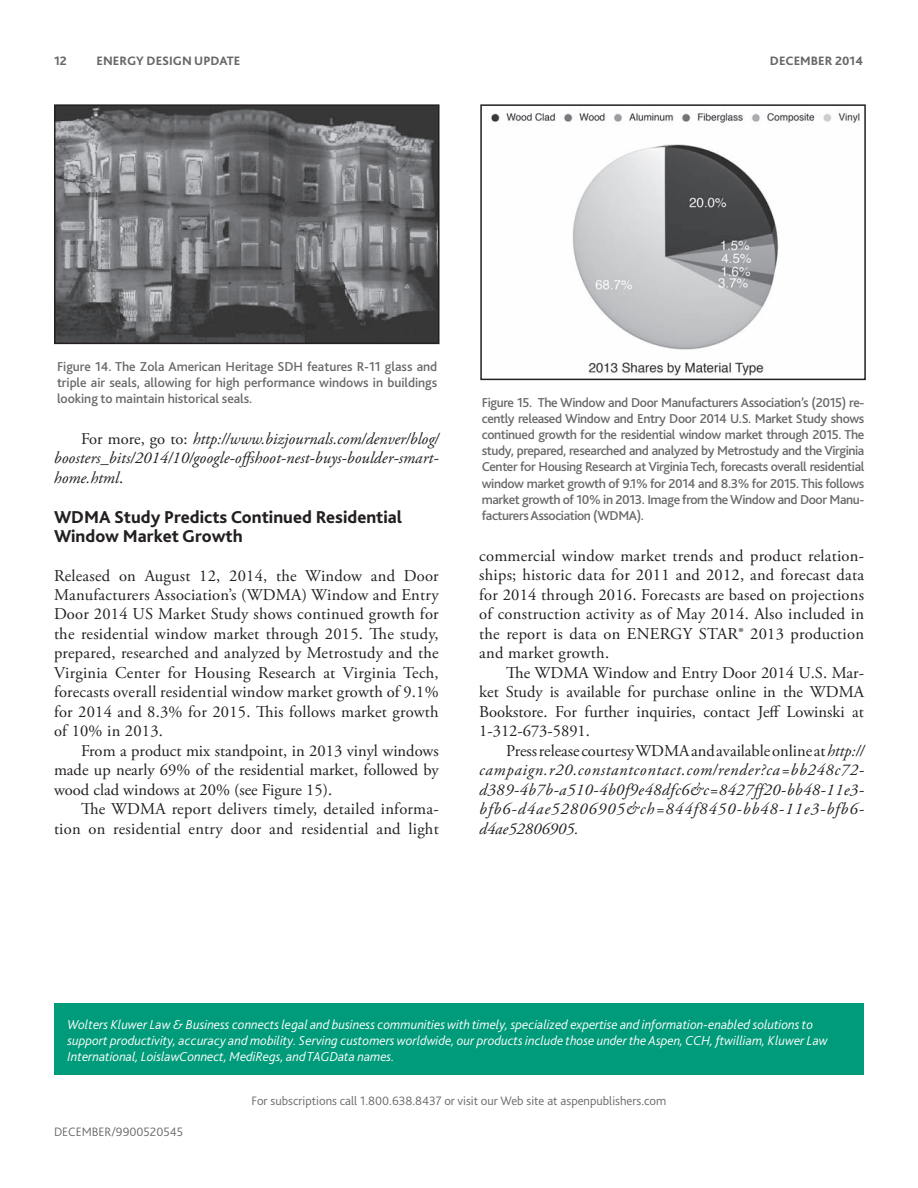
<style>
.page{position:relative;width:918px;height:1188px;background:#fff}
.page>*{position:absolute;margin:0;border:0;box-sizing:border-box;transform-origin:0 0}
.t1{font:800 18px/19.5px "Bliss 2";color:#231f20}
.t2{font:16.5px/19.5px "Adobe Garamond Pro";letter-spacing:.015em;color:#231f20;text-align:justify}
.t3{font:italic 16.5px/19.5px "Adobe Garamond Pro";letter-spacing:.005em;color:#231f20;text-align:justify}
.t4{font:500 13.5px/16.2px "Bliss 2";letter-spacing:-.015em;color:#69696c;text-align:justify}
.t5{font:italic 300 13.5px/16.2px "Bliss 2";color:#fff}
.t6{font:300 12.75px "Bliss 2";color:#69696c}
.t7{font:800 12.75px "Bliss 2";color:#69696c}
.s1{font-style:normal}
</style>
<div class="page">
<div style="left:54px;top:1003px;width:810px;height:72px;background:#009b7a"></div>
<img style="left:57px;top:107px;width:380px;height:234px">
<div style="left:54px;top:104px;width:386px;height:240px;border:2px solid #231f20"></div>
<img style="left:491px;top:112px;width:369px;height:264px">
<div style="left:480px;top:104px;width:386px;height:276px;border:2px solid #231f20"></div>
<p class="t7" style="left:54px;top:56px;width:14px">12</p>
<p class="t7" style="left:97px;top:56px;width:145px">ENERGY DESIGN UPDATE</p>
<p class="t7" style="left:770px;top:56px;width:95px">DECEMBER 2014</p>
<p class="t4" style="left:57px;top:359px;width:382px">Figure 14. The Zola American Heritage SDH features R-11 glass and triple air seals, allowing for high performance windows in buildings looking to maintain historical seals.</p>
<p class="t3" style="left:54px;top:430px;width:386px;text-indent:27px"><span class="s1">For more, go to:</span> http://www.bizjournals.com/denver/blog/ boosters_bits/2014/10/google-offshoot-nest-buys-boulder-smart&shy;home.html<span class="s1">.</span></p>
<p class="t1" style="left:54px;top:509px;width:350px">WDMA Study Predicts Continued Residential<br>Window Market Growth</p>
<p class="t2" style="left:54px;top:567px;width:386px">Released on August 12, 2014, the Window and Door Manufacturers Association’s (WDMA) Window and Entry Door 2014 US Market Study shows continued growth for the residential window market through 2015. The study, prepared, researched and analyzed by Metrostudy and the Virginia Center for Housing Research at Virginia Tech, forecasts overall residential window market growth of 9.1% for 2014 and 8.3% for 2015. This follows market growth of 10% in 2013.</p>
<p class="t2" style="left:54px;top:742px;width:386px;text-indent:27px">From a product mix standpoint, in 2013 vinyl windows made up nearly 69% of the residential market, followed by wood clad windows at 20% (see Figure 15).</p>
<p class="t2" style="left:54px;top:801px;width:386px;text-align:right">The WDMA report delivers timely, detailed informa&shy;tion on residential entry door and residential and light</p>
<p class="t4" style="left:482px;top:395px;width:384px">Figure 15. The Window and Door Manufacturers Association’s (2015) re&shy;cently released Window and Entry Door 2014 U.S. Market Study shows continued growth for the residential window market through 2015. The study, prepared, researched and analyzed by Metrostudy and the Virginia Center for Housing Research at Virginia Tech, forecasts overall residential window market growth of 9.1% for 2014 and 8.3% for 2015. This follows market growth of 10% in 2013. Image from the Window and Door Manu&shy;facturers Association (WDMA).</p>
<p class="t2" style="left:479px;top:547px;width:386px">commercial window market trends and product relation&shy;ships; historic data for 2011 and 2012, and forecast data for 2014 through 2016. Forecasts are based on projections of construction activity as of May 2014. Also included in the report is data on ENERGY STAR® 2013 production and market growth.</p>
<p class="t2" style="left:479px;top:664px;width:386px;text-indent:27px">The WDMA Window and Entry Door 2014 U.S. Mar&shy;ket Study is available for purchase online in the WDMA Bookstore. For further inquiries, contact Jeff Lowinski at 1-312-673-5891.</p>
<p class="t3" style="left:479px;top:742px;width:386px;text-indent:27px"><span class="s1">Press release courtesy WDMA and available online at</span> http:// campaign.r20.constantcontact.com/render?ca=bb248c72- d389-4b7b-a510-4b0f9e48dfc6&amp;c=8427ff20-bb48-11e3- bfb6-d4ae52806905&amp;ch=844f8450-bb48-11e3-bfb6- d4ae52806905.</p>
<p class="t5" style="left:68px;top:1018px;width:762px">Wolters Kluwer Law &amp; Business connects legal and business communities with timely, specialized expertise and information-enabled solutions to support productivity, accuracy and mobility. Serving customers worldwide, our products include those under the Aspen, CCH, ftwilliam, Kluwer Law<br>International, LoislawConnect, MediRegs, and TAGData names.</p>
<p class="t6" style="left:252px;top:1096px;width:416px">For subscriptions call 1.800.638.8437 or visit our Web site at aspenpublishers.com</p>
<p class="t6" style="left:54px;top:1127px;width:131px">DECEMBER/9900520545</p>
</div>
